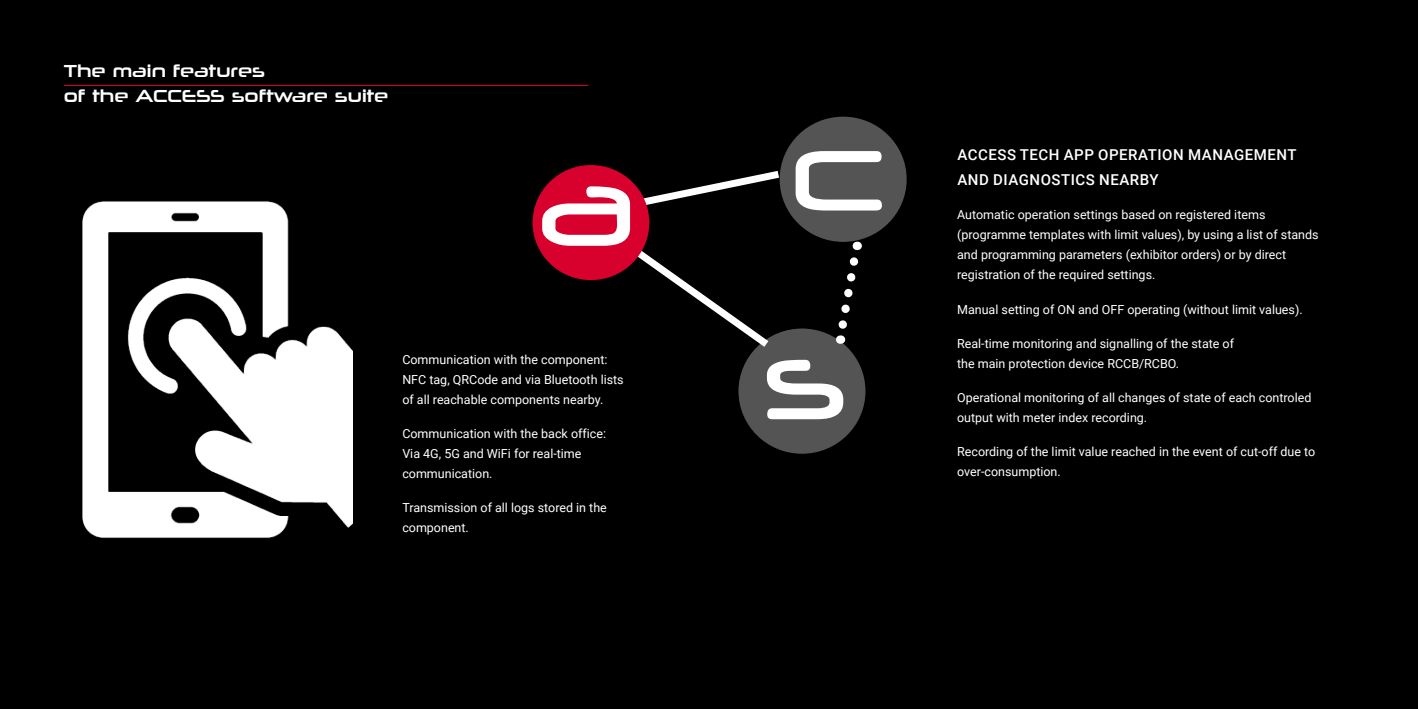
<style>
.page{position:relative;width:1418px;height:709px;background:#fff}
.page>*{position:absolute;margin:0;border:0;box-sizing:border-box;transform-origin:0 0}
.t1{font:17.5px/25px "Neuropolitical Rg";color:#fff}
.t2{font:500 15px/25px "Roboto";letter-spacing:.035em;color:#fff}
.t3{font:12.5px/20px "Roboto";color:#fff}
</style>
<div class="page">
<div style="left:0;top:0;width:1417px;height:709px;background:#000"></div>
<hr style="left:64px;top:85px;width:524px;height:1px;background:#d80d30">
<img style="left:82px;top:201px;width:270px;height:337px">
<svg style="left:833px;top:242px;width:29px;height:102px"></svg>
<div style="left:532px;top:165px;width:117px;height:115px;background:#d8012d;border-radius:50%"></div>
<svg style="left:542px;top:166px;width:237px;height:178px"></svg>
<div style="left:738px;top:328px;width:127px;height:126px;background:#545454;border-radius:50%"></div>
<svg style="left:767px;top:360px;width:76px;height:59px"></svg>
<div style="left:779px;top:117px;width:127px;height:125px;background:#545454;border-radius:50%"></div>
<svg style="left:795px;top:151px;width:87px;height:59px"></svg>
<h1 class="t1" style="left:64px;top:58px;width:326px">The main features<br>of the ACCESS software suite</h1>
<p class="t3" style="left:402px;top:349px;width:223px">Communication with the component:<br>NFC tag, QRCode and via Bluetooth lists of all reachable components nearby.</p>
<p class="t3" style="left:402px;top:423px;width:205px">Communication with the back office:<br>Via 4G, 5G and WiFi for real-time communication.</p>
<p class="t3" style="left:402px;top:497px;width:206px">Transmission of all logs stored in the component.</p>
<p class="t2" style="left:957px;top:142px;width:340px">ACCESS TECH APP OPERATION MANAGEMENT<br>AND DIAGNOSTICS NEARBY</p>
<p class="t3" style="left:957px;top:204px;width:363px">Automatic operation settings based on registered items (programme templates with limit values), by using a list of stands and programming parameters (exhibitor orders) or by direct registration of the required settings.</p>
<p class="t3" style="left:957px;top:299px;width:347px">Manual setting of ON and OFF operating (without limit values).</p>
<p class="t3" style="left:957px;top:333px;width:278px">Real-time monitoring and signalling of the state of the main protection device RCCB/RCBO.</p>
<p class="t3" style="left:957px;top:387px;width:356px">Operational monitoring of all changes of state of each controled output with meter index recording.</p>
<p class="t3" style="left:957px;top:441px;width:359px">Recording of the limit value reached in the event of cut-off due to over-consumption.</p>
</div>
